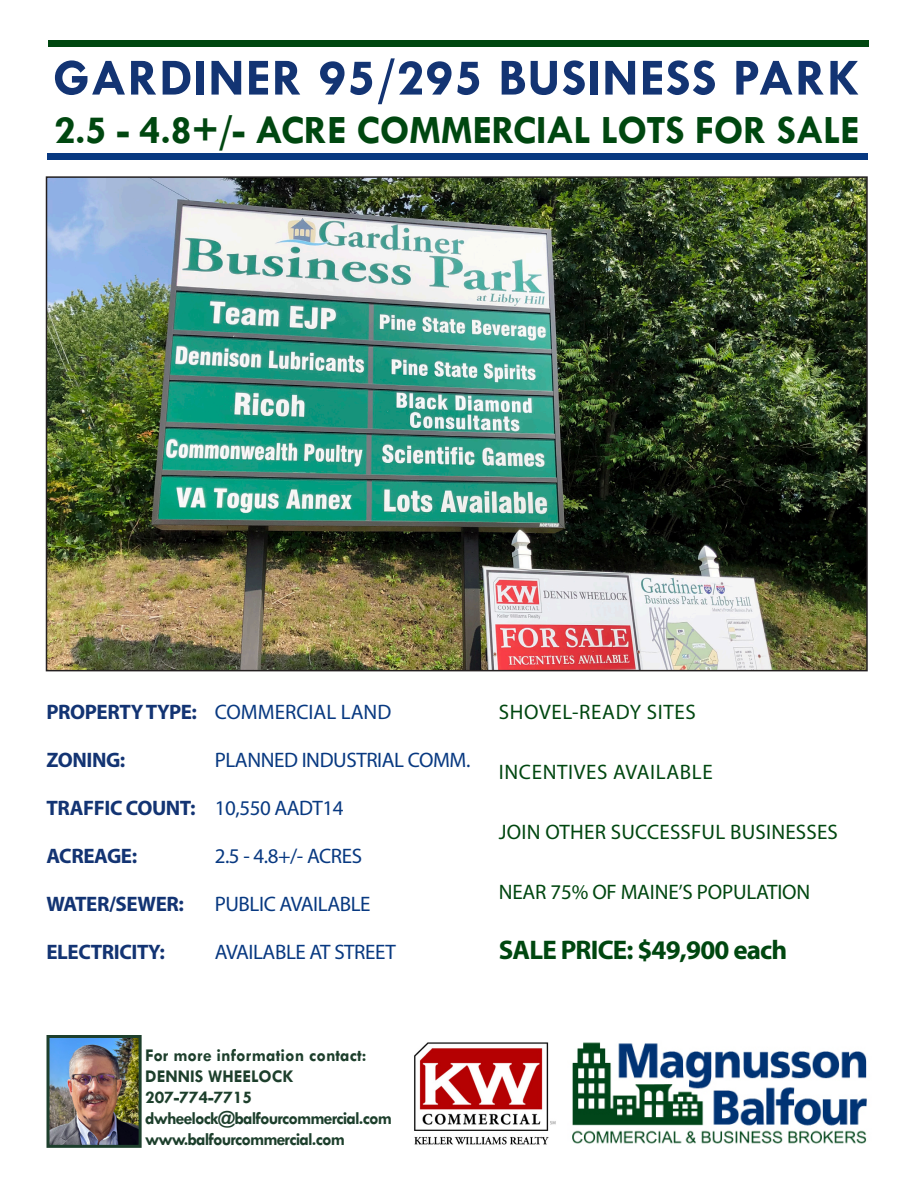
<style>
.page{position:relative;width:918px;height:1188px;background:#fff}
.page>*{position:absolute;margin:0;border:0;box-sizing:border-box;transform-origin:0 0}
.t1{font:700 52.5px "Tw Cen";letter-spacing:.02em;color:#133473}
.t2{font:700 40.5px "Tw Cen";letter-spacing:-.01em;color:#004710}
.t3{font:700 27px "Myriad Pro";letter-spacing:-.03em;color:#004710}
.t4{font:21px "Myriad Pro";letter-spacing:-.02em;color:#083981}
.t5{font:700 21px "Myriad Pro";letter-spacing:-.02em;color:#133473}
.t6{font:21px "Myriad Pro";letter-spacing:.03em;color:#004710}
.t7{font:21px "Myriad Pro";letter-spacing:.01em;color:#004710}
.t8{font:21px "Myriad Pro";letter-spacing:-.01em;color:#004710}
.t9{font:21px "Myriad Pro";color:#083981}
.t10{font:700 18px "Tw Cen";letter-spacing:-.05em;color:#1d3f2c}
.t11{font:700 18px "Tw Cen";color:#1d3f2c}
</style>
<div class="page">
<div style="left:47px;top:154px;width:821px;height:6px;background:#083981"></div>
<div style="left:48px;top:40px;width:820px;height:6px;background:#004710"></div>
<img style="left:49px;top:179px;width:816px;height:489px">
<img style="left:50px;top:1039px;width:88px;height:105px">
<div style="left:46px;top:1035px;width:96px;height:113px;border:3px solid #1d3f2c"></div>
<img style="left:572px;top:1042px;width:295px;height:102px">
<img style="left:414px;top:1042px;width:142px;height:103px">
<p class="t1" style="left:53px;top:46px;width:808px">GARDINER 95/295 BUSINESS PARK</p>
<p class="t2" style="left:54px;top:105px;width:807px">2.5 - 4.8+/- ACRE COMMERCIAL LOTS FOR SALE</p>
<p class="t5" style="left:46px;top:698px;width:152px">PROPERTY TYPE:</p>
<p class="t5" style="left:46px;top:746px;width:80px">ZONING:</p>
<p class="t5" style="left:46px;top:794px;width:151px">TRAFFIC COUNT:</p>
<p class="t5" style="left:46px;top:842px;width:92px">ACREAGE:</p>
<p class="t5" style="left:46px;top:890px;width:139px">WATER/SEWER:</p>
<p class="t5" style="left:46px;top:938px;width:120px">ELECTRICITY:</p>
<p class="t9" style="left:215px;top:699px;width:178px">COMMERCIAL LAND</p>
<p class="t4" style="left:215px;top:747px;width:257px">PLANNED INDUSTRIAL COMM.</p>
<p class="t4" style="left:215px;top:795px;width:130px">10,550 AADT14</p>
<p class="t4" style="left:215px;top:843px;width:149px">2.5 - 4.8+/- ACRES</p>
<p class="t4" style="left:215px;top:891px;width:157px">PUBLIC AVAILABLE</p>
<p class="t4" style="left:215px;top:939px;width:183px">AVAILABLE AT STREET</p>
<p class="t6" style="left:499px;top:699px;width:198px">SHOVEL-READY SITES</p>
<p class="t6" style="left:499px;top:759px;width:215px">INCENTIVES AVAILABLE</p>
<p class="t7" style="left:499px;top:819px;width:341px">JOIN OTHER SUCCESSFUL BUSINESSES</p>
<p class="t8" style="left:499px;top:879px;width:313px">NEAR 75% OF MAINE’S POPULATION</p>
<p class="t3" style="left:499px;top:932px;width:290px">SALE PRICE: $49,900 each</p>
<p class="t11" style="left:145px;top:1045px;width:223px">For more information contact:</p>
<p class="t11" style="left:145px;top:1066px;width:150px">DENNIS WHEELOCK</p>
<p class="t11" style="left:145px;top:1087px;width:108px">207-774-7715</p>
<p class="t10" style="left:145px;top:1108px;width:248px">dwheelock@balfourcommercial.com</p>
<p class="t10" style="left:145px;top:1129px;width:201px">www.balfourcommercial.com</p>
</div>
